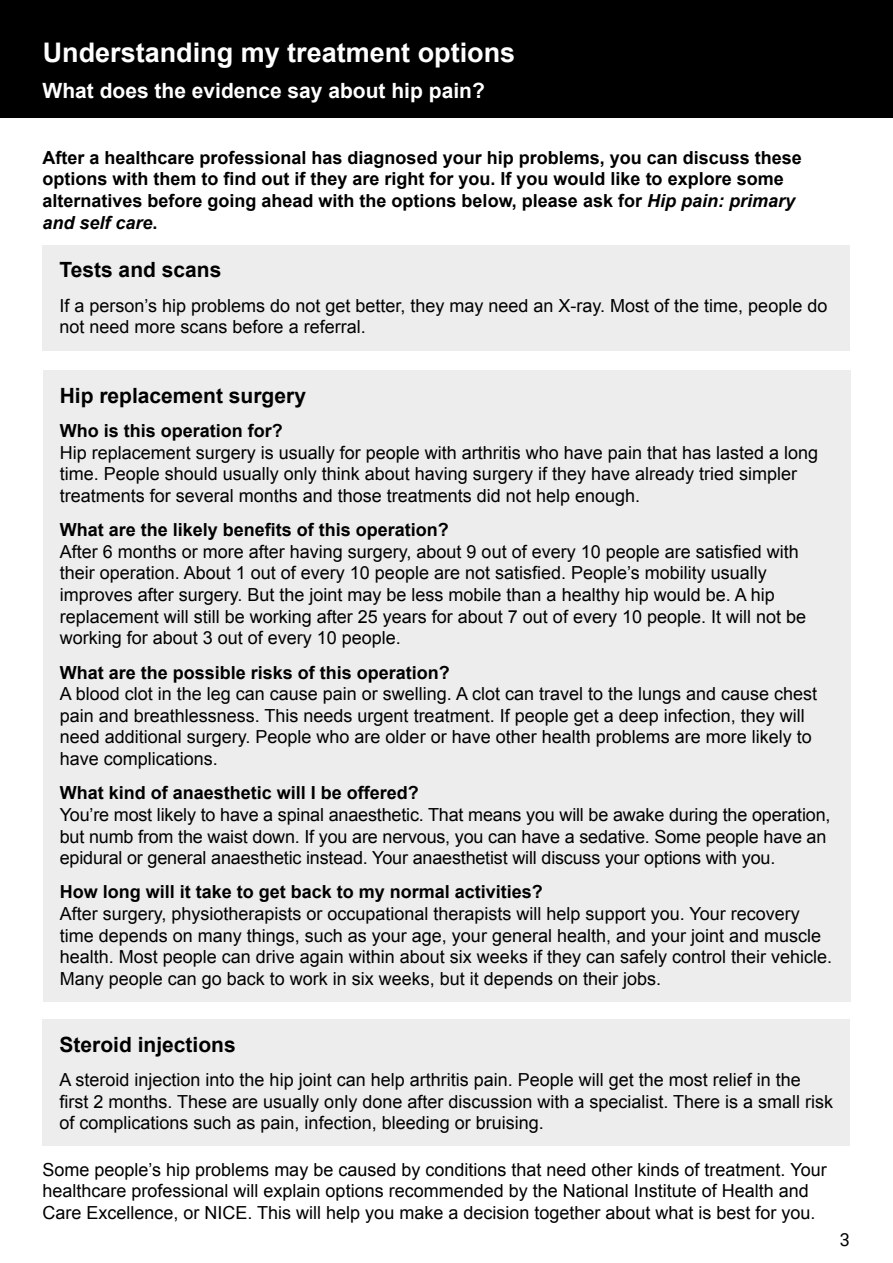
<style>
.page{position:relative;width:893px;height:1263px;background:#fff}
.page>*{position:absolute;margin:0;border:0;box-sizing:border-box;transform-origin:0 0}
.t1{font:700 27px "Arial";color:#fff}
.t2{font:700 21px "Arial";color:#000}
.t3{font:700 21px "Arial";color:#fff}
.t4{font:18px/21.6px "Arial";color:#000}
.t5{font:700 18px/21.6px "Arial";color:#000}
.t6{font:18px "Roboto";color:#000}
.s1{font-style:italic}
</style>
<div class="page">
<div style="left:43px;top:1019px;width:807px;height:127px;background:#ededed"></div>
<div style="left:43px;top:245px;width:807px;height:105px;background:#ededed"></div>
<div style="left:0;top:0;width:893px;height:118px;background:#000"></div>
<div style="left:43px;top:370px;width:808px;height:632px;background:#ededed"></div>
<h1 class="t1" style="left:43px;top:35px;width:474px">Understanding my treatment options</h1>
<p class="t3" style="left:43px;top:77px;width:444px">What does the evidence say about hip pain?</p>
<p class="t5" style="left:43px;top:147px;width:761px">After a healthcare professional has diagnosed your hip problems, you can discuss these options with them to find out if they are right for you. If you would like to explore some alternatives before going ahead with the options below, please ask for <span class="s1">Hip pain: primary and self care</span>.</p>
<p class="t2" style="left:60px;top:256px;width:163px">Tests and scans</p>
<p class="t4" style="left:60px;top:295px;width:769px">If a person’s hip problems do not get better, they may need an X-ray. Most of the time, people do not need more scans before a referral.</p>
<p class="t2" style="left:60px;top:381px;width:248px">Hip replacement surgery</p>
<p class="t5" style="left:60px;top:420px;width:225px">Who is this operation for?</p>
<p class="t4" style="left:60px;top:442px;width:760px">Hip replacement surgery is usually for people with arthritis who have pain that has lasted a long time. People should usually only think about having surgery if they have already tried simpler treatments for several months and those treatments did not help enough.</p>
<p class="t5" style="left:60px;top:520px;width:391px">What are the likely benefits of this operation?</p>
<p class="t4" style="left:60px;top:541px;width:748px">After 6 months or more after having surgery, about 9 out of every 10 people are satisfied with their operation. About 1 out of every 10 people are not satisfied. People’s mobility usually improves after surgery. But the joint may be less mobile than a healthy hip would be. A hip replacement will still be working after 25 years for about 7 out of every 10 people. It will not be working for about 3 out of every 10 people.</p>
<p class="t5" style="left:60px;top:662px;width:392px">What are the possible risks of this operation?</p>
<p class="t4" style="left:60px;top:683px;width:759px">A blood clot in the leg can cause pain or swelling. A clot can travel to the lungs and cause chest pain and breathlessness. This needs urgent treatment. If people get a deep infection, they will need additional surgery. People who are older or have other health problems are more likely to have complications.</p>
<p class="t5" style="left:60px;top:783px;width:361px">What kind of anaesthetic will I be offered?</p>
<p class="t4" style="left:60px;top:804px;width:772px">You’re most likely to have a spinal anaesthetic. That means you will be awake during the operation, but numb from the waist down. If you are nervous, you can have a sedative. Some people have an epidural or general anaesthetic instead. Your anaesthetist will discuss your options with you.</p>
<p class="t5" style="left:60px;top:882px;width:485px">How long will it take to get back to my normal activities?</p>
<p class="t4" style="left:60px;top:903px;width:774px">After surgery, physiotherapists or occupational therapists will help support you. Your recovery time depends on many things, such as your age, your general health, and your joint and muscle health. Most people can drive again within about six weeks if they can safely control their vehicle.<br>Many people can go back to work in six weeks, but it depends on their jobs.</p>
<p class="t2" style="left:60px;top:1030px;width:178px">Steroid injections</p>
<p class="t4" style="left:60px;top:1069px;width:775px">A steroid injection into the hip joint can help arthritis pain. People will get the most relief in the first 2 months. These are usually only done after discussion with a specialist. There is a small risk of complications such as pain, infection, bleeding or bruising.</p>
<p class="t4" style="left:43px;top:1159px;width:786px">Some people’s hip problems may be caused by conditions that need other kinds of treatment. Your healthcare professional will explain options recommended by the National Institute of Health and<br>Care Excellence, or NICE. This will help you make a decision together about what is best for you.</p>
<p class="t6" style="left:840px;top:1227px;width:12px">3</p>
</div>
